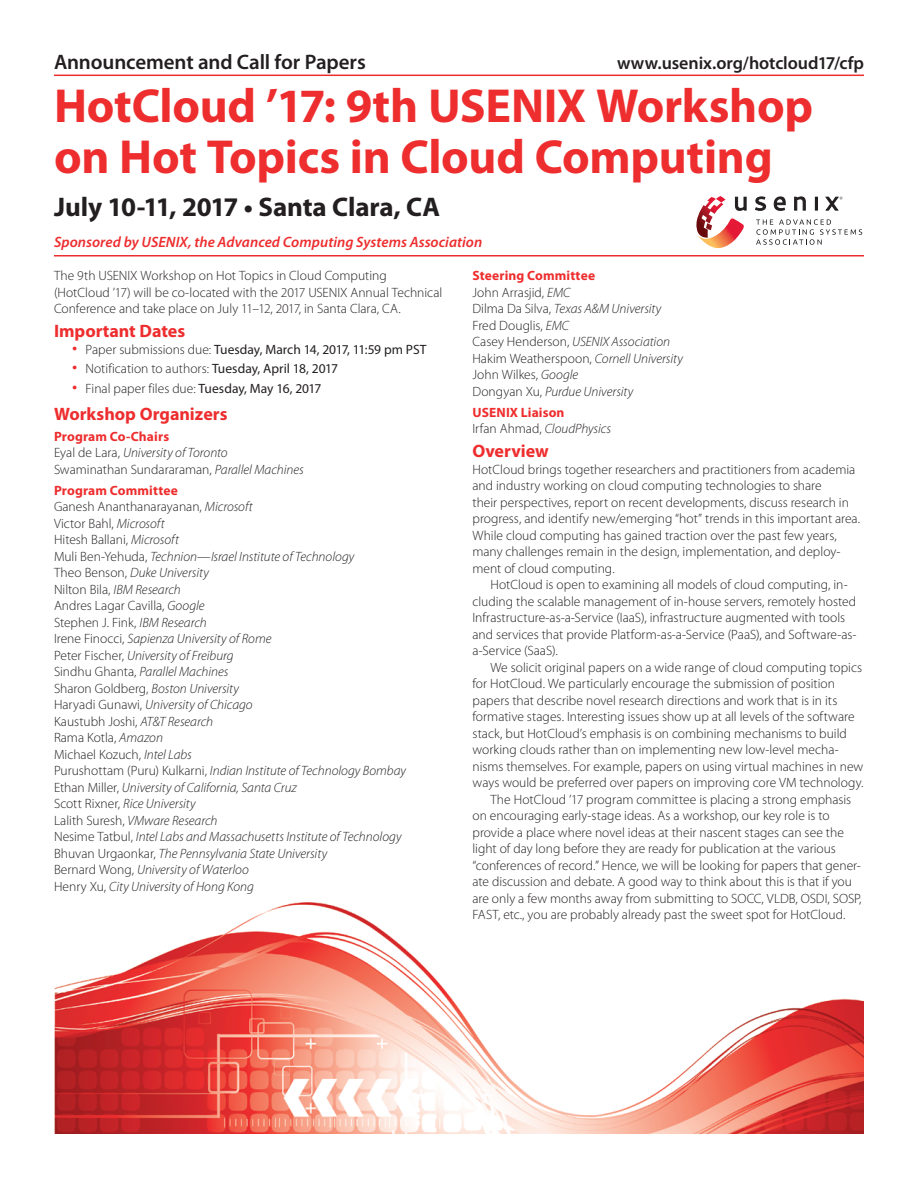
<style>
.page{position:relative;width:918px;height:1188px;background:#fff}
.page>*{position:absolute;margin:0;border:0;box-sizing:border-box;transform-origin:0 0}
.Conference_Name{font:700 48px/51px "Myriad Pro";letter-spacing:-.005em;color:#ee2d2e}
.Dates_Location{font:700 27px "Myriad Pro";letter-spacing:-.005em;color:#231f20}
.t1{font:600 21px "Myriad Pro";letter-spacing:-.005em;color:#231f20}
.Head_1{font:700 18px "Myriad Pro";color:#ee2d2e}
.t2{font:600 18px "Myriad Pro";letter-spacing:-.005em;color:#231f20}
.Conference_Sponsor{font:italic 600 15px "Myriad Pro";color:#ee2d2e}
.Body{font:300 13.5px/16.5px "Myriad Pro";color:#231f20}
.Body_First{font:300 13.5px/16.5px "Myriad Pro";color:#231f20}
.Body_First-2{font:italic 300 13.5px "Myriad Pro";color:#231f20}
.Head_2{font:700 13.5px "Myriad Pro";letter-spacing:.01em;color:#ee2d2e}
.t3{font:13.5px "Myriad Pro";color:#231f20}
.s1{font-weight:300;font-size:21px;color:#ee2d2e}
.s2{font-weight:300}
.s3{font-size:21px;color:#ee2d2e}
.s4{font-weight:400}
.s5{font-style:normal}
.s6{font-style:italic}
</style>
<div class="page">
<img style="left:54px;top:902px;width:810px;height:232px">
<hr style="left:54px;top:75px;width:810px;height:1px;background:#ee2d2e">
<hr style="left:54px;top:255px;width:810px;height:1px;background:#ee2d2e">
<svg style="left:755px;top:196px;width:12px;height:15px"></svg>
<svg style="left:773px;top:196px;width:13px;height:15px"></svg>
<svg style="left:794px;top:196px;width:12px;height:15px"></svg>
<div style="left:815px;top:197px;width:3px;height:14px;border:1px solid #231f20"></div>
<svg style="left:756px;top:219px;width:106px;height:26px"></svg>
<svg style="left:696px;top:196px;width:51px;height:53px"></svg>
<svg style="left:825px;top:196px;width:18px;height:15px"></svg>
<p class="t1" style="left:54px;top:50px;width:313px">Announcement and Call for Papers</p>
<p class="t2" style="left:617px;top:53px;width:248px">www.usenix.org/hotcloud17/cfp</p>
<p class="Conference_Name" style="left:54px;top:80px;width:761px">HotCloud ’17: 9th USENIX Workshop on Hot Topics in Cloud Computing</p>
<p class="Dates_Location" style="left:54px;top:191px;width:388px">July 10-11, 2017 • Santa Clara, CA</p>
<p class="Conference_Sponsor" style="left:54px;top:234px;width:430px">Sponsored by USENIX, the Advanced Computing Systems Association</p>
<p class="Body_First" style="left:54px;top:268px;width:390px">The 9th USENIX Workshop on Hot Topics in Cloud Computing (HotCloud ’17) will be co-located with the 2017 USENIX Annual Technical<br>Conference and take place on July 11–12, 2017, in Santa Clara, CA.</p>
<p class="Head_1" style="left:54px;top:321px;width:133px">Important Dates</p>
<p class="t3" style="left:72px;top:342px;width:356px"><span class="s1">•</span> <span class="s2">Paper submissions due:</span> Tuesday, March 14, 2017, 11:59 pm PST</p>
<p class="Body" style="left:72px;top:361px;width:268px"><span class="s3">•</span> Notification to authors: <span class="s4">Tuesday, April 18, 2017</span></p>
<p class="Body" style="left:72px;top:380px;width:251px"><span class="s3">•</span> Final paper files due: <span class="s4">Tuesday, May 16, 2017</span></p>
<p class="Head_1" style="left:54px;top:403px;width:175px">Workshop Organizers</p>
<p class="Head_2" style="left:54px;top:429px;width:117px">Program Co-Chairs</p>
<p class="Body_First-2" style="left:54px;top:445px;width:175px"><span class="s5">Eyal de Lara,</span> University of Toronto</p>
<p class="Body_First" style="left:54px;top:461px;width:251px">Swaminathan Sundararaman, <span class="s6">Parallel Machines</span></p>
<p class="Head_2" style="left:54px;top:483px;width:125px">Program Committee</p>
<p class="Body_First" style="left:54px;top:499px;width:200px">Ganesh Ananthanarayanan, <span class="s6">Microsoft</span></p>
<p class="Body_First" style="left:54px;top:515px;width:112px">Victor Bahl, <span class="s6">Microsoft</span></p>
<p class="Body_First" style="left:54px;top:532px;width:127px">Hitesh Ballani, <span class="s6">Microsoft</span></p>
<p class="Body_First-2" style="left:54px;top:549px;width:302px"><span class="s5">Muli Ben-Yehuda,</span> Technion—Israel Institute of Technology</p>
<p class="Body_First-2" style="left:54px;top:565px;width:156px"><span class="s5">Theo Benson,</span> Duke University</p>
<p class="Body_First" style="left:54px;top:581px;width:128px">Nilton Bila, <span class="s6">IBM Research</span></p>
<p class="Body_First" style="left:54px;top:598px;width:152px">Andres Lagar Cavilla, <span class="s6">Google</span></p>
<p class="Body_First" style="left:54px;top:614px;width:154px">Stephen J. Fink, <span class="s6">IBM Research</span></p>
<p class="Body_First-2" style="left:54px;top:631px;width:219px"><span class="s5">Irene Finocci,</span> Sapienza University of Rome</p>
<p class="Body_First-2" style="left:54px;top:648px;width:181px"><span class="s5">Peter Fischer,</span> University of Freiburg</p>
<p class="Body_First-2" style="left:54px;top:664px;width:176px"><span class="s5">Sindhu Ghanta,</span> Parallel Machines</p>
<p class="Body_First-2" style="left:54px;top:681px;width:187px"><span class="s5">Sharon Goldberg,</span> Boston University</p>
<p class="Body_First-2" style="left:54px;top:697px;width:200px"><span class="s5">Haryadi Gunawi,</span> University of Chicago</p>
<p class="Body_First" style="left:54px;top:713px;width:161px">Kaustubh Joshi, <span class="s6">AT&amp;T Research</span></p>
<p class="Body_First" style="left:54px;top:730px;width:111px">Rama Kotla, <span class="s6">Amazon</span></p>
<p class="Body_First" style="left:54px;top:746px;width:139px">Michael Kozuch, <span class="s6">Intel Labs</span></p>
<p class="Body_First-2" style="left:54px;top:763px;width:354px"><span class="s5">Purushottam (Puru) Kulkarni,</span> Indian Institute of Technology Bombay</p>
<p class="Body_First-2" style="left:54px;top:780px;width:244px"><span class="s5">Ethan Miller,</span> University of California, Santa Cruz</p>
<p class="Body_First-2" style="left:54px;top:796px;width:143px"><span class="s5">Scott Rixner,</span> Rice University</p>
<p class="Body_First-2" style="left:54px;top:813px;width:165px"><span class="s5">Lalith Suresh,</span> VMware Research</p>
<p class="Body_First-2" style="left:54px;top:829px;width:349px"><span class="s5">Nesime Tatbul,</span> Intel Labs and Massachusetts Institute of Technology</p>
<p class="Body_First-2" style="left:54px;top:846px;width:275px"><span class="s5">Bhuvan Urgaonkar,</span> The Pennsylvania State University</p>
<p class="Body_First-2" style="left:54px;top:862px;width:196px"><span class="s5">Bernard Wong,</span> University of Waterloo</p>
<p class="Body_First-2" style="left:54px;top:879px;width:201px"><span class="s5">Henry Xu,</span> City University of Hong Kong</p>
<p class="Head_2" style="left:472px;top:268px;width:124px">Steering Committee</p>
<p class="Body_First" style="left:472px;top:284px;width:100px">John Arrasjid, <span class="s6">EMC</span></p>
<p class="Body_First-2" style="left:472px;top:301px;width:190px"><span class="s5">Dilma Da Silva,</span> Texas A&amp;M University</p>
<p class="Body_First" style="left:472px;top:317px;width:98px">Fred Douglis, <span class="s6">EMC</span></p>
<p class="Body_First-2" style="left:472px;top:334px;width:199px"><span class="s5">Casey Henderson,</span> USENIX Association</p>
<p class="Body_First" style="left:472px;top:350px;width:212px">Hakim Weatherspoon, <span class="s6">Cornell University</span></p>
<p class="Body_First" style="left:472px;top:367px;width:107px">John Wilkes, <span class="s6">Google</span></p>
<p class="Body_First-2" style="left:472px;top:384px;width:162px"><span class="s5">Dongyan Xu,</span> Purdue University</p>
<p class="Head_2" style="left:472px;top:405px;width:94px">USENIX Liaison</p>
<p class="Body_First-2" style="left:472px;top:421px;width:140px"><span class="s5">Irfan Ahmad,</span> CloudPhysics</p>
<p class="Head_1" style="left:472px;top:441px;width:78px">Overview</p>
<p class="Body_First" style="left:472px;top:461px;width:389px">HotCloud brings together researchers and practitioners from academia and industry working on cloud computing technologies to share<br>their perspectives, report on recent developments, discuss research in progress, and identify new/emerging “hot” trends in this important area.<br>While cloud computing has gained traction over the past few years, many challenges remain in the design, implementation, and deploy&shy;ment of cloud computing.</p>
<p class="Body" style="left:472px;top:577px;width:386px;text-indent:18px">HotCloud is open to examining all models of cloud computing, in&shy;cluding the scalable management of in-house servers, remotely hosted Infrastructure-as-a-Service (IaaS), infrastructure augmented with tools and services that provide Platform-as-a-Service (PaaS), and Software-as&shy;a-Service (SaaS).</p>
<p class="Body" style="left:472px;top:659px;width:392px;text-indent:18px">We solicit original papers on a wide range of cloud computing topics for HotCloud. We particularly encourage the submission of position papers that describe novel research directions and work that is in its formative stages. Interesting issues show up at all levels of the software stack, but HotCloud’s emphasis is on combining mechanisms to build working clouds rather than on implementing new low-level mecha&shy;nisms themselves. For example, papers on using virtual machines in new ways would be preferred over papers on improving core VM technology.</p>
<p class="Body" style="left:472px;top:791px;width:391px;text-indent:18px">The HotCloud ’17 program committee is placing a strong emphasis on encouraging early-stage ideas. As a workshop, our key role is to provide a place where novel ideas at their nascent stages can see the light of day long before they are ready for publication at the various “conferences of record.” Hence, we will be looking for papers that gener&shy;ate discussion and debate. A good way to think about this is that if you are only a few months away from submitting to SOCC, VLDB, OSDI, SOSP, FAST, etc., you are probably already past the sweet spot for HotCloud.</p>
</div>
